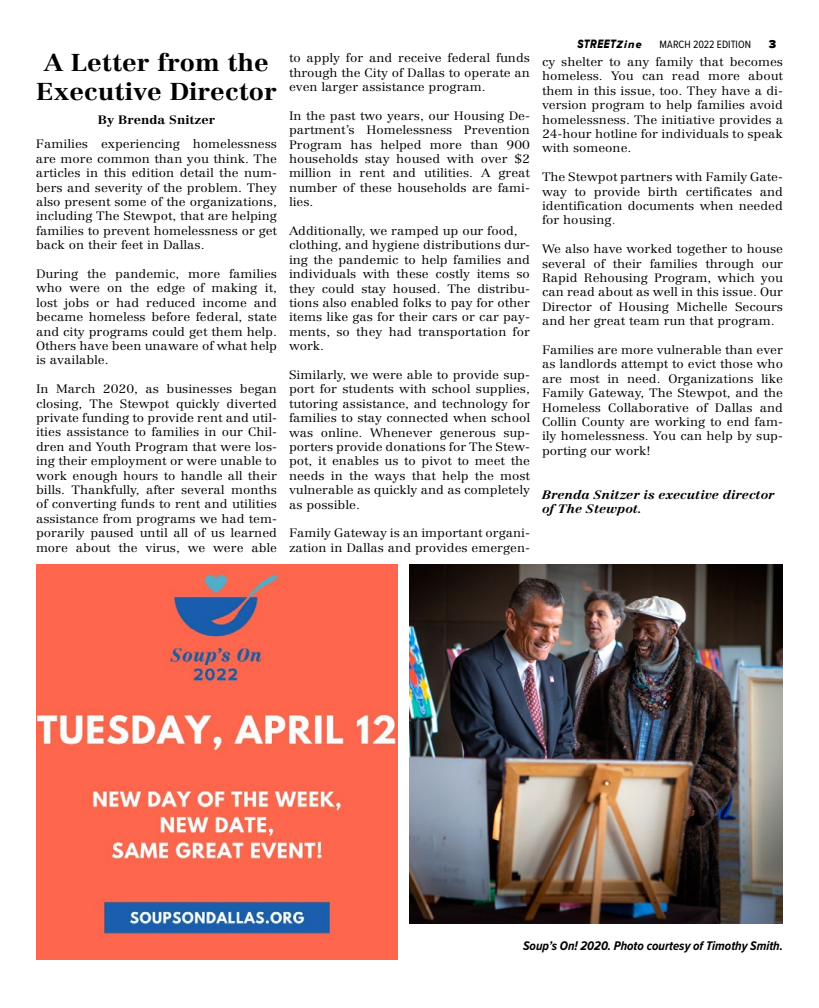
<style>
.page{position:relative;width:819px;height:1008px;background:#fff}
.page>*{position:absolute;margin:0;border:0;box-sizing:border-box;transform-origin:0 0}
.t1{font:700 24px/28.8px "Centennial LT Pro";color:#000;text-align:center;scale:1.1 1}
.t2{font:italic 700 13px "Proxima Nova Cond";color:#000}
.t3{font:12.5px "Proxima Nova Extrabld It";letter-spacing:.05em;color:#000;scale:.8 1}
.t4{font:300 12px/14.4px "Centennial LT Pro";color:#000;text-align:justify;scale:1.1 1}
.t5{font:italic 700 12px/14.4px "Centennial LT Pro";color:#000;scale:1.1 1}
.t6{font:700 12px "Centennial LT Pro";color:#000;scale:1.1 1}
.t7{font:900 12px "Proxima Nova";color:#000}
.t8{font:11px "Proxima Nova Cond";letter-spacing:.005em;color:#000}
.s1{font-size:11px}
.s2{color:#51345d}
</style>
<div class="page">
<img style="left:36px;top:564px;width:362px;height:396px">
<img style="left:410px;top:564px;width:373px;height:360px">
<h1 class="t1" style="left:36px;top:48px;width:220px">A Letter from the<br>Executive Director</h1>
<p class="t6" style="left:98px;top:112px;width:108px">By Brenda Snitzer</p>
<p class="t4" style="left:36px;top:137px;width:221px">Families experiencing homelessness are more common than you think. The articles in this edition detail the num&shy;bers and severity of the problem. They also present some of the organizations, including The Stewpot, that are helping families to prevent homelessness or get back on their feet in Dallas.</p>
<p class="t4" style="left:36px;top:267px;width:221px">During the pandemic, more families who were on the edge of making it, lost jobs or had reduced income and became homeless before federal, state and city programs could get them help.<br>Others have been unaware of what help is available.</p>
<p class="t4" style="left:36px;top:382px;width:221px">In March 2020, as businesses began closing, The Stewpot quickly diverted private funding to provide rent and util&shy;ities assistance to families in our Chil&shy;dren and Youth Program that were los&shy;ing their employment or were unable to work enough hours to handle all their bills. Thankfully, after several months of converting funds to rent and utilities assistance from programs we had tem&shy;porarily paused until all of us learned more about the virus, we were able</p>
<p class="t4" style="left:289px;top:51px;width:221px">to apply for and receive federal funds through the City of Dallas to operate an even larger assistance program.</p>
<p class="t4" style="left:289px;top:108px;width:221px">In the past two years, our Housing De&shy;partment’s Homelessness Prevention Program has helped more than 900 households stay housed with over $2 million in rent and utilities. A great number of these households are fami&shy;lies.</p>
<p class="t4" style="left:289px;top:224px;width:221px;text-align:left">Additionally, we ramped up our food, clothing, and hygiene distributions dur&shy;ing the pandemic to help families and individuals with these costly items so they could stay housed. The distribu&shy;tions also enabled folks to pay for other items like gas for their cars or car pay&shy;ments, so they had transportation for work.</p>
<p class="t4" style="left:289px;top:368px;width:221px">Similarly, we were able to provide sup&shy;port for students with school supplies, tutoring assistance, and technology for families to stay connected when school was online. Whenever generous sup&shy;porters provide donations for The Stew&shy;pot, it enables us to pivot to meet the needs in the ways that help the most vulnerable as quickly and as completely as possible.</p>
<p class="t4" style="left:289px;top:526px;width:221px">Family Gateway is an important organi&shy;zation in Dallas and provides emergen-</p>
<p class="t3" style="left:578px;top:37px;width:82px">STREET<span class="s1">Zine</span></p>
<p class="t8" style="left:660px;top:36px;width:93px">MARCH 2022 EDITION</p>
<p class="t7" style="left:769px;top:37px;width:9px">3</p>
<p class="t4" style="left:542px;top:54px;width:221px">cy shelter to any family that becomes homeless. You can read more about them in this issue, too. They have a di&shy;version program to help families avoid homelessness. The initiative provides a 24-hour hotline for individuals to speak with someone.</p>
<p class="t4" style="left:542px;top:170px;width:221px">The Stewpot partners with Family Gate&shy;way to provide birth certificates and identification documents when needed for housing<span class="s2">.</span></p>
<p class="t4" style="left:542px;top:242px;width:221px">We also have worked together to house several of their families through our Rapid Rehousing Program, which you can read about as well in this issue. Our Director of Housing Michelle Secours and her great team run that program.</p>
<p class="t4" style="left:542px;top:342px;width:221px">Families are more vulnerable than ever as landlords attempt to evict those who are most in need. Organizations like Family Gateway, The Stewpot, and the Homeless Collaborative of Dallas and Collin County are working to end fam&shy;ily homelessness. You can help by sup&shy;porting our work!</p>
<p class="t5" style="left:542px;top:487px;width:213px">Brenda Snitzer is executive director of The Stewpot.</p>
<p class="t2" style="left:523px;top:936px;width:261px">Soup’s On! 2020. Photo courtesy of Timothy Smith.</p>
</div>
